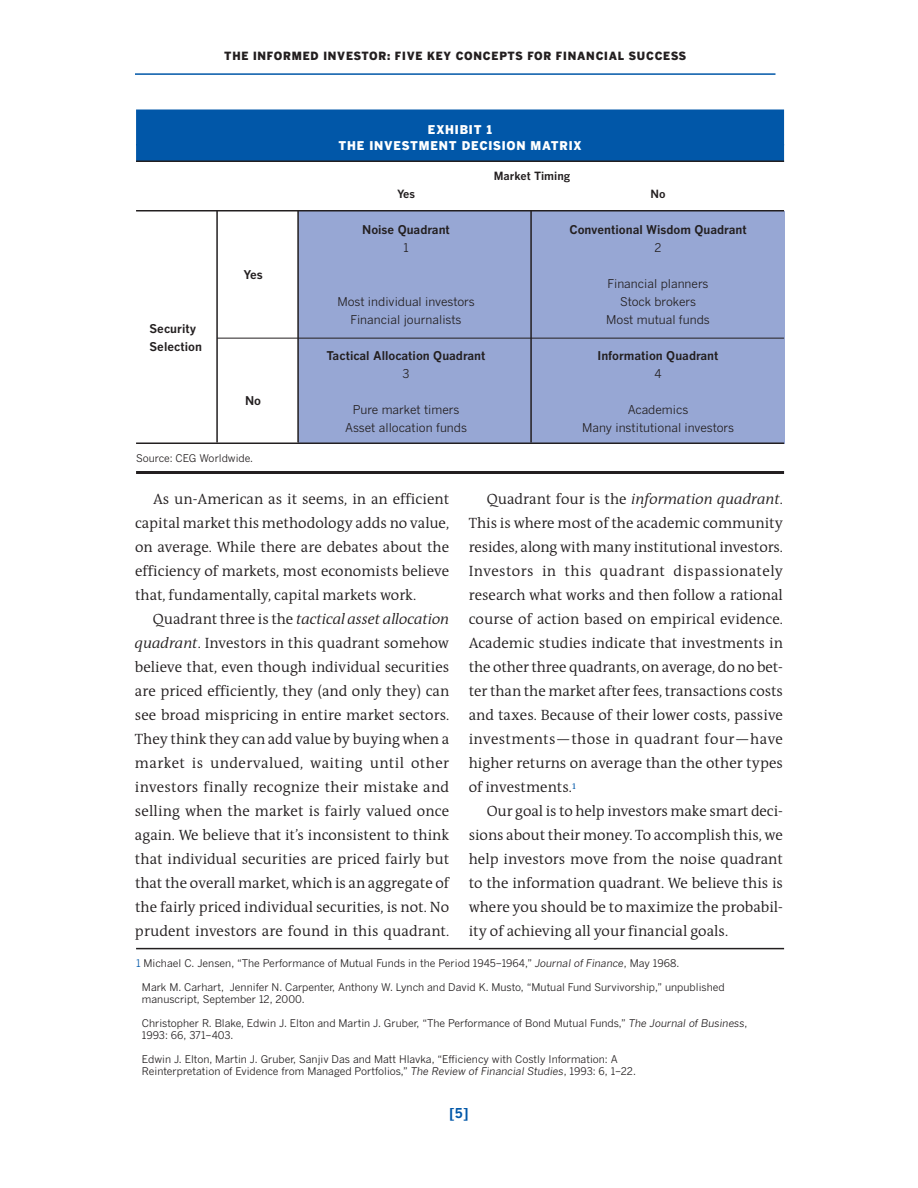
<style>
.page{position:relative;width:918px;height:1188px;background:#fff}
.page>*{position:absolute;margin:0;border:0;box-sizing:border-box;transform-origin:0 0}
.t1{font:300 15px/24px "The Antiqua B4";color:#231f20;text-align:justify}
.t2{font:italic 300 15px "The Antiqua B4 i";letter-spacing:-.005em;color:#231f20}
.t3{font:700 13.5px "Benton Gothic";color:#0157a8}
.t4{font:12px "Benton Gothic";color:#231f20}
.t5{font:700 12px/18px "Benton Gothic";color:#231f20}
.t6{font:900 12px/16.5px "Benton Gothic";letter-spacing:.07em;color:#fff;text-align:center}
.t7{font:900 11.25px "Benton Gothic";letter-spacing:.07em;color:#231f20}
.t8{font:700 11.25px "Benton Gothic";color:#231f20}
.t9{font:10.5px/12px "Benton Gothic";color:#231f20}
.s1{font-family:"The Antiqua B4";font-style:normal}
.s2{font-family:"The Antiqua B4 i";font-style:italic}
.s3{color:#0157a8}
.s4{font-style:italic}
</style>
<div class="page">
<hr style="left:135px;top:73px;width:641px;height:2px;background:#0157a8">
<div style="left:298px;top:212px;width:486px;height:232px;background:#97a7d4"></div>
<div style="left:136px;top:110px;width:648px;height:36px;background:#0157a8"></div>
<div style="left:136px;top:144px;width:648px;height:18px;background:#0157a8"></div>
<hr style="left:136px;top:160px;width:648px;height:2px;background:#231f20">
<hr style="left:136px;top:210px;width:648px;height:2px;background:#231f20">
<hr style="left:136px;top:442px;width:648px;height:2px;background:#231f20">
<hr style="left:136px;top:471px;width:648px;height:3px;background:#231f20">
<hr style="left:297px;top:210px;width:2px;height:232px;background:#231f20">
<hr style="left:530px;top:210px;width:2px;height:232px;background:#231f20">
<hr style="left:216px;top:210px;width:2px;height:232px;background:#231f20">
<hr style="left:217px;top:338px;width:567px;height:1px;background:#231f20">
<hr style="left:136px;top:948px;width:648px;height:1px;background:#231f20">
<p class="t7" style="left:224px;top:49px;width:464px">THE INFORMED INVESTOR: FIVE KEY CONCEPTS FOR FINANCIAL SUCCESS</p>
<p class="t5" style="left:150px;top:320px;width:54px">Security<br>Selection</p>
<p class="t5" style="left:243px;top:266px;width:21px">Yes</p>
<p class="t5" style="left:245px;top:392px;width:18px">No</p>
<p class="t9" style="left:136px;top:452px;width:119px">Source: CEG Worldwide.</p>
<p class="t6" style="left:339px;top:121px;width:245px">EXHIBIT 1<br>THE INVESTMENT DECISION MATRIX</p>
<p class="t8" style="left:494px;top:170px;width:78px">Market Timing</p>
<p class="t8" style="left:397px;top:188px;width:20px">Yes</p>
<p class="t8" style="left:651px;top:188px;width:17px">No</p>
<p class="t5" style="left:362px;top:221px;width:89px">Noise Quadrant</p>
<p class="t5" style="left:569px;top:221px;width:179px">Conventional Wisdom Quadrant</p>
<p class="t4" style="left:403px;top:241px;width:7px">1</p>
<p class="t4" style="left:655px;top:241px;width:9px">2</p>
<p class="t4" style="left:608px;top:277px;width:103px">Financial planners</p>
<p class="t4" style="left:337px;top:295px;width:139px">Most individual investors</p>
<p class="t4" style="left:620px;top:295px;width:77px">Stock brokers</p>
<p class="t4" style="left:351px;top:313px;width:113px">Financial journalists</p>
<p class="t4" style="left:606px;top:313px;width:105px">Most mutual funds</p>
<p class="t5" style="left:327px;top:347px;width:161px">Tactical Allocation Quadrant</p>
<p class="t5" style="left:598px;top:347px;width:123px">Information Quadrant</p>
<p class="t4" style="left:403px;top:367px;width:9px">3</p>
<p class="t4" style="left:655px;top:367px;width:9px">4</p>
<p class="t4" style="left:353px;top:403px;width:108px">Pure market timers</p>
<p class="t4" style="left:628px;top:403px;width:62px">Academics</p>
<p class="t4" style="left:345px;top:421px;width:124px">Asset allocation funds</p>
<p class="t4" style="left:582px;top:421px;width:153px">Many institutional investors</p>
<p class="t1" style="left:135px;top:489px;width:316px;text-indent:18px">As un-American as it seems, in an efficient capital market this methodology adds no value, on average. While there are debates about the efficiency of markets, most economists believe that, fundamentally, capital markets work.</p>
<p class="t2" style="left:153px;top:614px;width:298px"><span class="s1">Quadrant three is the</span> tactical asset allocation</p>
<p class="t1" style="left:135px;top:633px;width:316px"><span class="s2">quadrant</span>. Investors in this quadrant somehow believe that, even though individual securities are priced efficiently, they (and only they) can see broad mispricing in entire market sectors.<br>They think they can add value by buying when a market is undervalued, waiting until other investors finally recognize their mistake and selling when the market is fairly valued once again. We believe that it’s inconsistent to think that individual securities are priced fairly but that the overall market, which is an aggregate of the fairly priced individual securities, is not. No prudent investors are found in this quadrant.</p>
<p class="t2" style="left:487px;top:494px;width:298px"><span class="s1">Quadrant four is the</span> information quadrant<span class="s1">.</span></p>
<p class="t1" style="left:469px;top:513px;width:316px">This is where most of the academic community resides, along with many institutional investors.<br>Investors in this quadrant dispassionately research what works and then follow a rational course of action based on empirical evidence.<br>Academic studies indicate that investments in the other three quadrants, on average, do no bet&shy;ter than the market after fees, transactions costs and taxes. Because of their lower costs, passive investments—those in quadrant four—have higher returns on average than the other types of investments.<sup>1</sup></p>
<p class="t1" style="left:469px;top:801px;width:316px;text-indent:18px">Our goal is to help investors make smart deci&shy;sions about their money. To accomplish this, we help investors move from the noise quadrant to the information quadrant. We believe this is where you should be to maximize the probabil&shy;ity of achieving all your financial goals.</p>
<p class="t9" style="left:136px;top:958px;width:545px"><span class="s3">1</span> Michael C. Jensen, “The Performance of Mutual Funds in the Period 1945–1964,” <span class="s4">Journal of Finance</span>, May 1968.</p>
<p class="t9" style="left:142px;top:982px;width:584px">Mark M. Carhart, Jennifer N. Carpenter, Anthony W. Lynch and David K. Musto, “Mutual Fund Survivorship,” unpublished manuscript, September 12, 2000.</p>
<p class="t9" style="left:142px;top:1018px;width:607px">Christopher R. Blake, Edwin J. Elton and Martin J. Gruber, “The Performance of Bond Mutual Funds,” <span class="s4">The Journal of Business</span>,<br>1993: 66, 371–403.</p>
<p class="t9" style="left:142px;top:1054px;width:496px">Edwin J. Elton, Martin J. Gruber, Sanjiv Das and Matt Hlavka, “Efficiency with Costly Information: A<br>Reinterpretation of Evidence from Managed Portfolios,” <span class="s4">The Review of Financial Studies</span>, 1993: 6, 1–22.</p>
<p class="t3" style="left:449px;top:1105px;width:21px">[5]</p>
</div>
